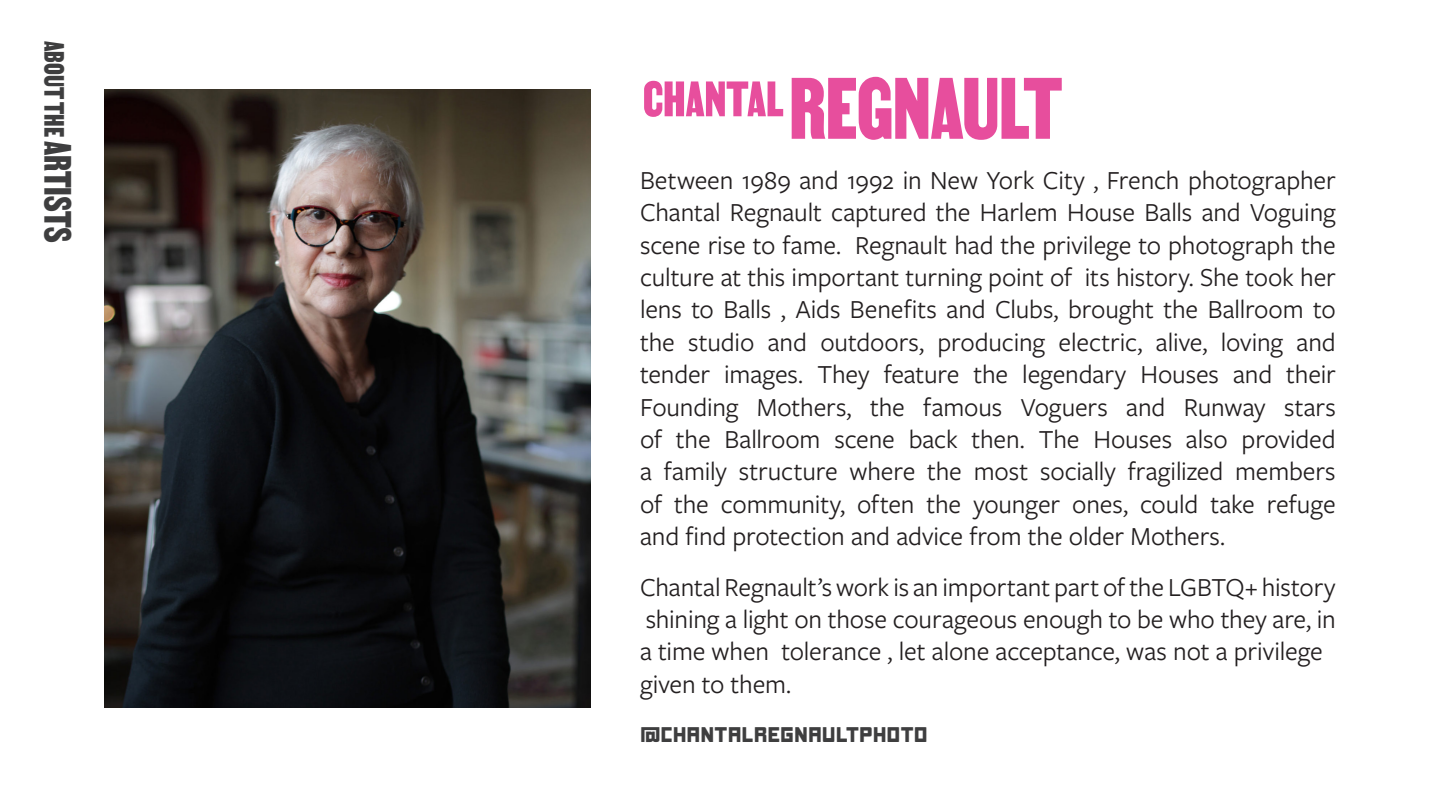
<style>
.page{position:relative;width:1440px;height:810px;background:#fff}
.page>*{position:absolute;margin:0;border:0;box-sizing:border-box;transform-origin:0 0}
.t1{font:105px "MARTIN";letter-spacing:-.01em;color:#e74e9d}
.t2{font:33px "MARTIN";color:#3e3e3f}
.t3{font:27px/32.4px "Freight Sans Pro";letter-spacing:-.005em;color:#231f20;text-align:justify}
.t4{font:22.5px "NBT Visionary";letter-spacing:.01em;color:#3e3e3f}
.s1{font-size:45px}
</style>
<div class="page">
<img style="left:104px;top:90px;width:486px;height:617px">
<p class="t2" style="left:73px;top:41px;width:203px;rotate:90deg">ABOUT THE <span class="s1">ARTISTS</span></p>
<p class="t1" style="left:643px;top:46px;width:421px"><sup>CHANTAL</sup>REGNAULT</p>
<p class="t3" style="left:640px;top:163px;width:697px">Between 1989 and 1992 in New York City , French photographer Chantal Regnault captured the Harlem House Balls and Voguing scene rise to fame. Regnault had the privilege to photograph the culture at this important turning point of its history. She took her lens to Balls , Aids Benefits and Clubs, brought the Ballroom to the studio and outdoors, producing electric, alive, loving and tender images. They feature the legendary Houses and their Founding Mothers, the famous Voguers and Runway stars of the Ballroom scene back then. The Houses also provided a family structure where the most socially fragilized members of the community, often the younger ones, could take refuge and find protection and advice from the older Mothers.</p>
<p class="t3" style="left:640px;top:570px;width:697px">Chantal Regnault’s work is an important part of the LGBTQ+ history shining a light on those courageous enough to be who they are, in a time when tolerance , let alone acceptance, was not a privilege</p>
<p class="t3" style="left:640px;top:667px;width:153px">given to them.</p>
<p class="t4" style="left:640px;top:723px;width:289px">@CHANTALREGNAULTPHOTO</p>
</div>
